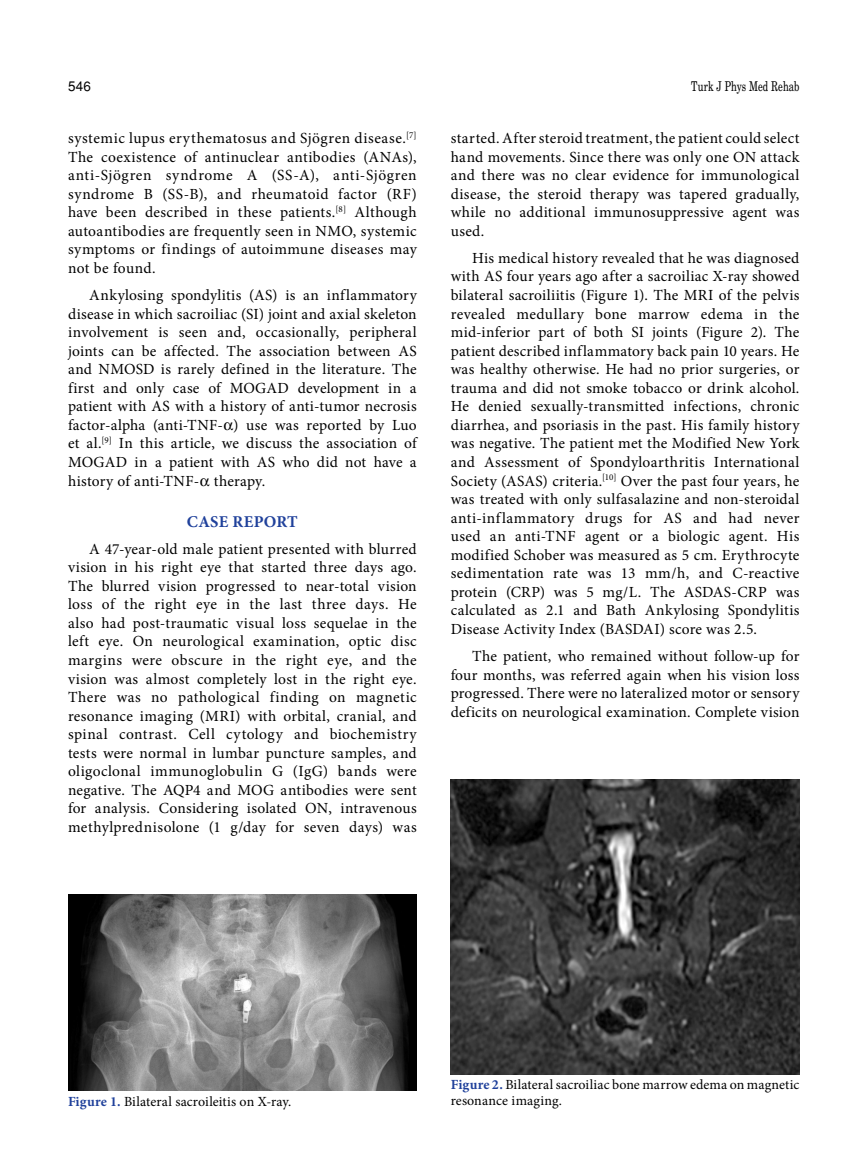
<style>
.page{position:relative;width:859px;height:1170px;background:#fff}
.page>*{position:absolute;margin:0;border:0;box-sizing:border-box;transform-origin:0 0}
.t1{font:700 16.5px "Minion Pro";letter-spacing:.015em;color:#20419b}
.t2{font:15.45px/18.6px "Minion Pro";letter-spacing:.015em;color:#000;text-align:justify}
.t3{font:13.95px/16.8px "Minion Pro";letter-spacing:.005em;color:#000}
.t4{font:13.5px "Madison Tr";letter-spacing:.005em;color:#000}
.t5{font:13.5px "Helvetica Normal Tr";color:#000}
.s1{font-weight:700;color:#20419b}
</style>
<div class="page">
<img style="left:68px;top:894px;width:349px;height:196px">
<img style="left:451px;top:779px;width:348px;height:294px">
<p class="t5" style="left:68px;top:78px;width:24px">546</p>
<p class="t4" style="left:691px;top:78px;width:110px">Turk J Phys Med Rehab</p>
<p class="t2" style="left:68px;top:129px;width:350px">systemic lupus erythematosus and Sjögren disease.<sup>[7] </sup>The coexistence of antinuclear antibodies (ANAs), anti-Sjögren syndrome A (SS-A), anti-Sjögren syndrome B (SS-B), and rheumatoid factor (RF) have been described in these patients.<sup>[8]</sup> Although autoantibodies are frequently seen in NMO, systemic symptoms or findings of autoimmune diseases may not be found.</p>
<p class="t2" style="left:68px;top:286px;width:350px;text-indent:21px">Ankylosing spondylitis (AS) is an inflammatory disease in which sacroiliac (SI) joint and axial skeleton involvement is seen and, occasionally, peripheral joints can be affected. The association between AS and NMOSD is rarely defined in the literature. The first and only case of MOGAD development in a patient with AS with a history of anti-tumor necrosis factor-alpha (anti-TNF- ) use was reported by Luo et al.<sup>[9]</sup> In this article, we discuss the association of MOGAD in a patient with AS who did not have a history of anti-TNF- therapy.</p>
<p class="t1" style="left:187px;top:509px;width:112px">CASE REPORT</p>
<p class="t2" style="left:68px;top:539px;width:350px;text-indent:21px">A 47-year-old male patient presented with blurred vision in his right eye that started three days ago.<br>The blurred vision progressed to near-total vision loss of the right eye in the last three days. He also had post-traumatic visual loss sequelae in the left eye. On neurological examination, optic disc margins were obscure in the right eye, and the vision was almost completely lost in the right eye.<br>There was no pathological finding on magnetic resonance imaging (MRI) with orbital, cranial, and spinal contrast. Cell cytology and biochemistry tests were normal in lumbar puncture samples, and oligoclonal immunoglobulin G (IgG) bands were negative. The AQP4 and MOG antibodies were sent for analysis. Considering isolated ON, intravenous methylprednisolone (1 g/day for seven days) was</p>
<p class="t2" style="left:451px;top:129px;width:350px">started. After steroid treatment, the patient could select hand movements. Since there was only one ON attack and there was no clear evidence for immunological disease, the steroid therapy was tapered gradually, while no additional immunosuppressive agent was used.</p>
<p class="t2" style="left:451px;top:249px;width:350px;text-indent:21px">His medical history revealed that he was diagnosed with AS four years ago after a sacroiliac X-ray showed bilateral sacroiliitis (Figure 1). The MRI of the pelvis revealed medullary bone marrow edema in the mid-inferior part of both SI joints (Figure 2). The patient described inflammatory back pain 10 years. He was healthy otherwise. He had no prior surgeries, or trauma and did not smoke tobacco or drink alcohol.<br>He denied sexually-transmitted infections, chronic diarrhea, and psoriasis in the past. His family history was negative. The patient met the Modified New York and Assessment of Spondyloarthritis International Society (ASAS) criteria.<sup>[10]</sup> Over the past four years, he was treated with only sulfasalazine and non-steroidal anti-inflammatory drugs for AS and had never used an anti-TNF agent or a biologic agent. His modified Schober was measured as 5 cm. Erythrocyte sedimentation rate was 13 mm/h, and C-reactive protein (CRP) was 5 mg/L. The ASDAS-CRP was calculated as 2.1 and Bath Ankylosing Spondylitis Disease Activity Index (BASDAI) score was 2.5.</p>
<p class="t2" style="left:451px;top:646px;width:350px;text-indent:21px">The patient, who remained without follow-up for four months, was referred again when his vision loss progressed. There were no lateralized motor or sensory deficits on neurological examination. Complete vision</p>
<p class="t3" style="left:68px;top:1093px;width:225px"><span class="s1">Figure 1.</span> Bilateral sacroileitis on X-ray.</p>
<p class="t3" style="left:451px;top:1075px;width:350px"><span class="s1">Figure 2.</span> Bilateral sacroiliac bone marrow edema on magnetic resonance imaging.</p>
</div>
